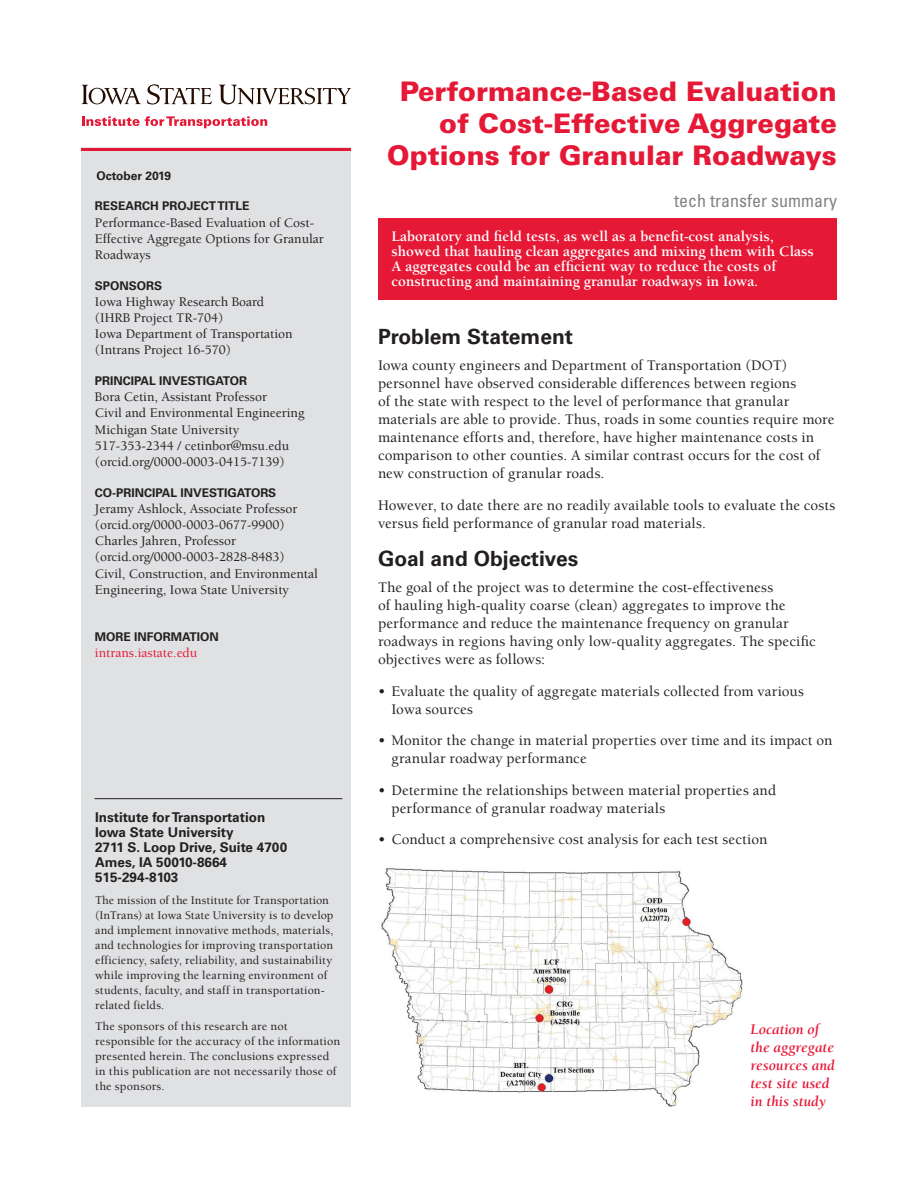
<style>
.page{position:relative;width:918px;height:1188px;background:#fff}
.page>*{position:absolute;margin:0;border:0;box-sizing:border-box;transform-origin:0 0}
.t1{font:900 27px/32.4px "Univers LT Std";color:#e51836;text-align:right}
.head_1{font:700 21px "Univers";color:#231f20}
.tech_transfer_summar{font:condensed 18px "Univers";color:#808285}
.Body_text{font:500 15px/18px "Berkeley";letter-spacing:.005em;color:#231f20}
.pullout_sentence{font:700 15px/15px "Berkeley Std";color:#fff}
.t2{font:italic 700 15px/18px "Berkeley";color:#e51836}
.info{font:500 13.5px/16.2px "Berkeley";color:#231f20}
.address{font:700 13.5px "Univers";color:#231f20}
.info-2{font:500 13.5px "Berkeley";color:#e51836}
.InTrans_summary{font:500 12px/15px "Berkeley";letter-spacing:.015em;color:#231f20}
.label{font:700 12px "Univers";color:#231f20}
.Date{font:700 12px "Univers";color:#231f20}
</style>
<div class="page">
<svg style="left:82px;top:85px;width:59px;height:19px"></svg>
<svg style="left:147px;top:84px;width:65px;height:21px"></svg>
<svg style="left:219px;top:85px;width:132px;height:20px"></svg>
<svg style="left:82px;top:116px;width:185px;height:12px"></svg>
<div style="left:378px;top:218px;width:459px;height:82px;background:#e51836"></div>
<div style="left:81px;top:148px;width:270px;height:959px;background:#e0e1e3"></div>
<hr style="left:81px;top:148px;width:270px;height:3px;background:#e51836">
<hr style="left:94px;top:798px;width:248px;height:1px;background:#231f20">
<img style="left:381px;top:868px;width:362px;height:239px">
<p class="Date" style="left:96px;top:168px;width:76px">October 2019</p>
<p class="label" style="left:95px;top:199px;width:156px">RESEARCH PROJECT TITLE</p>
<p class="info" style="left:95px;top:215px;width:231px">Performance-Based Evaluation of Cost-<br>Effective Aggregate Options for Granular<br>Roadways</p>
<p class="label" style="left:95px;top:278px;width:69px">SPONSORS</p>
<p class="info" style="left:95px;top:294px;width:171px">Iowa Highway Research Board</p>
<p class="info" style="left:95px;top:310px;width:130px">(IHRB Project TR-704)</p>
<p class="info" style="left:95px;top:326px;width:199px">Iowa Department of Transportation</p>
<p class="info" style="left:95px;top:342px;width:138px">(Intrans Project 16-570)</p>
<p class="label" style="left:95px;top:374px;width:154px">PRINCIPAL INVESTIGATOR</p>
<p class="info" style="left:95px;top:389px;width:174px">Bora Cetin, Assistant Professor</p>
<p class="info" style="left:95px;top:405px;width:211px">Civil and Environmental Engineering<br>Michigan State University</p>
<p class="info" style="left:95px;top:438px;width:196px">517-353-2344 / cetinbor@msu.edu</p>
<p class="info" style="left:95px;top:454px;width:191px">(orcid.org/0000-0003-0415-7139)</p>
<p class="label" style="left:95px;top:485px;width:183px">CO-PRINCIPAL INVESTIGATORS</p>
<p class="info" style="left:95px;top:501px;width:204px">Jeramy Ashlock, Associate Professor</p>
<p class="info" style="left:95px;top:517px;width:191px">(orcid.org/0000-0003-0677-9900)</p>
<p class="info" style="left:95px;top:533px;width:143px">Charles Jahren, Professor</p>
<p class="info" style="left:95px;top:549px;width:191px">(orcid.org/0000-0003-2828-8483)</p>
<p class="info" style="left:95px;top:566px;width:225px">Civil, Construction, and Environmental<br>Engineering, Iowa State University</p>
<p class="label" style="left:95px;top:629px;width:126px">MORE INFORMATION</p>
<p class="info-2" style="left:95px;top:645px;width:104px">intrans.iastate.edu</p>
<p class="address" style="left:95px;top:809px;width:172px">Institute for Transportation</p>
<p class="address" style="left:95px;top:824px;width:140px">Iowa State University</p>
<p class="address" style="left:95px;top:839px;width:194px">2711 S. Loop Drive, Suite 4700</p>
<p class="address" style="left:95px;top:854px;width:133px">Ames, IA 50010-8664</p>
<p class="address" style="left:95px;top:869px;width:85px">515-294-8103</p>
<p class="InTrans_summary" style="left:95px;top:893px;width:240px">The mission of the Institute for Transportation (InTrans) at Iowa State University is to develop and implement innovative methods, materials, and technologies for improving transportation efficiency, safety, reliability, and sustainability while improving the learning environment of students, faculty, and staff in transportation&shy;related fields.</p>
<p class="InTrans_summary" style="left:95px;top:1019px;width:247px">The sponsors of this research are not responsible for the accuracy of the information presented herein. The conclusions expressed in this publication are not necessarily those of the sponsors.</p>
<p class="t1" style="left:387px;top:74px;width:451px">Performance-Based Evaluation of Cost-Effective Aggregate<br>Options for Granular Roadways</p>
<p class="tech_transfer_summar" style="left:674px;top:189px;width:164px">tech transfer summary</p>
<p class="pullout_sentence" style="left:392px;top:229px;width:424px">Laboratory and field tests, as well as a benefit-cost analysis, showed that hauling clean aggregates and mixing them with Class A aggregates could be an efficient way to reduce the costs of constructing and maintaining granular roadways in Iowa.</p>
<h1 class="head_1" style="left:378px;top:324px;width:197px">Problem Statement</h1>
<p class="Body_text" style="left:378px;top:357px;width:458px">Iowa county engineers and Department of Transportation (DOT) personnel have observed considerable differences between regions<br>of the state with respect to the level of performance that granular materials are able to provide. Thus, roads in some counties require more maintenance efforts and, therefore, have higher maintenance costs in comparison to other counties. A similar contrast occurs for the cost of new construction of granular roads.</p>
<p class="Body_text" style="left:378px;top:496px;width:459px">However, to date there are no readily available tools to evaluate the costs versus field performance of granular road materials.</p>
<h1 class="head_1" style="left:378px;top:547px;width:202px">Goal and Objectives</h1>
<p class="Body_text" style="left:378px;top:579px;width:439px">The goal of the project was to determine the cost-effectiveness<br>of hauling high-quality coarse (clean) aggregates to improve the performance and reduce the maintenance frequency on granular roadways in regions having only low-quality aggregates. The specific objectives were as follows:</p>
<p class="Body_text" style="left:392px;top:683px;width:414px;text-indent:-14px">• Evaluate the quality of aggregate materials collected from various<br>Iowa sources</p>
<p class="Body_text" style="left:392px;top:732px;width:443px;text-indent:-14px">• Monitor the change in material properties over time and its impact on granular roadway performance</p>
<p class="Body_text" style="left:392px;top:782px;width:386px;text-indent:-14px">• Determine the relationships between material properties and performance of granular roadway materials</p>
<p class="Body_text" style="left:378px;top:831px;width:391px">• Conduct a comprehensive cost analysis for each test section</p>
<p class="t2" style="left:751px;top:1020px;width:86px">Location of the aggregate resources and test site used in this study</p>
</div>
